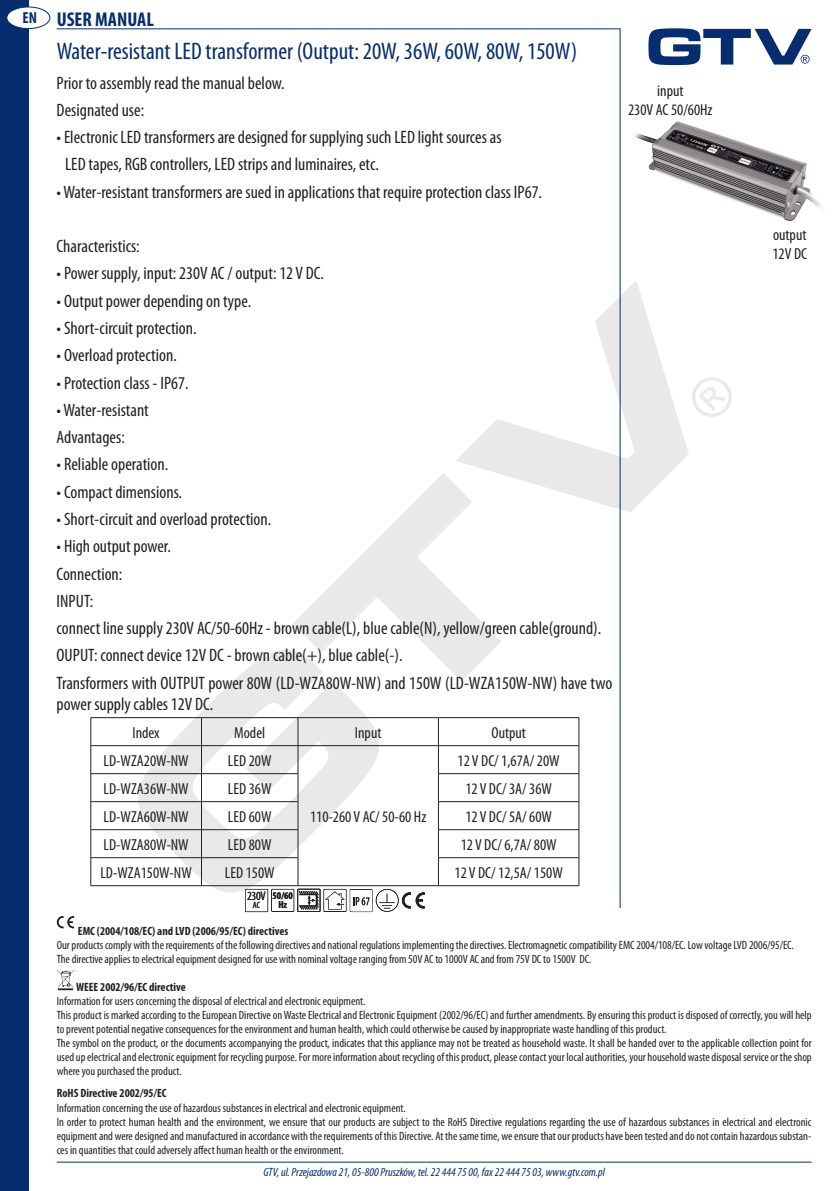
<style>
.page{position:relative;width:840px;height:1191px;background:#fff}
.page>*{position:absolute;margin:0;border:0;box-sizing:border-box;transform-origin:0 0}
.t1{font:condensed 24px "Myriad Pro";color:#052d6f}
.t2{font:700 condensed 20px "Myriad Pro";color:#052d6f}
.t3{font:condensed 18px/21.6px "Myriad Pro";color:#231f20}
.t4{font:condensed 16px "Myriad Pro";color:#231f20}
.t5{font:700 condensed 16px "Myriad Pro";color:#052d6f}
.t6{font:condensed 12.4px "Myriad Pro";color:#231f20}
.t7{font:condensed 12px/14px "Myriad Pro";color:#231f20;text-align:justify}
.t8{font:700 condensed 12px "Myriad Pro";color:#231f20}
.t9{font:italic condensed 12px "Myriad Pro";color:#052d6f}
.t10{font:700 condensed 10.2px/9.2px "Myriad Pro";color:#231f20;text-align:center}
.t11{font:condensed 9.2px "Myriad Pro";color:#231f20}
</style>
<div class="page">
<hr style="left:57px;top:28px;width:563px;height:1px;background:#052d6f">
<hr style="left:619px;top:29px;width:1px;height:879px;background:#052d6f">
<hr style="left:57px;top:1161px;width:754px;height:1px;background:#052d6f">
<div style="left:0;top:0;width:28px;height:1191px;background:#052d6f"></div>
<svg style="left:136px;top:280px;width:552px;height:615px"></svg>
<svg style="left:692px;top:377px;width:39px;height:40px"></svg>
<svg style="left:648px;top:28px;width:163px;height:37px"></svg>
<svg style="left:57px;top:916px;width:17px;height:12px"></svg>
<svg style="left:57px;top:970px;width:17px;height:20px"></svg>
<div style="left:7px;top:7px;width:43px;height:22px;background:#fff;border-radius:50%"></div>
<div style="left:6px;top:7px;width:44px;height:22px;border:1px solid #052d6f;border-radius:50%"></div>
<hr style="left:90px;top:717px;width:111px;height:1px;background:#231f20">
<hr style="left:201px;top:717px;width:97px;height:1px;background:#231f20">
<hr style="left:298px;top:717px;width:140px;height:1px;background:#231f20">
<hr style="left:438px;top:717px;width:141px;height:1px;background:#231f20">
<hr style="left:90px;top:745px;width:111px;height:1px;background:#231f20">
<hr style="left:201px;top:745px;width:97px;height:1px;background:#231f20">
<hr style="left:298px;top:745px;width:140px;height:1px;background:#231f20">
<hr style="left:438px;top:745px;width:141px;height:1px;background:#231f20">
<hr style="left:90px;top:773px;width:111px;height:1px;background:#231f20">
<hr style="left:201px;top:773px;width:97px;height:1px;background:#231f20">
<hr style="left:438px;top:773px;width:141px;height:1px;background:#231f20">
<hr style="left:90px;top:801px;width:111px;height:1px;background:#231f20">
<hr style="left:201px;top:801px;width:97px;height:1px;background:#231f20">
<hr style="left:438px;top:801px;width:141px;height:1px;background:#231f20">
<hr style="left:90px;top:829px;width:111px;height:1px;background:#231f20">
<hr style="left:201px;top:829px;width:97px;height:1px;background:#231f20">
<hr style="left:438px;top:829px;width:141px;height:1px;background:#231f20">
<hr style="left:90px;top:857px;width:111px;height:1px;background:#231f20">
<svg style="left:90px;top:718px;width:1px;height:167px"></svg>
<hr style="left:201px;top:857px;width:97px;height:1px;background:#231f20">
<svg style="left:201px;top:718px;width:1px;height:167px"></svg>
<hr style="left:438px;top:857px;width:141px;height:1px;background:#231f20">
<svg style="left:438px;top:718px;width:1px;height:167px"></svg>
<svg style="left:578px;top:718px;width:1px;height:167px"></svg>
<hr style="left:90px;top:885px;width:111px;height:1px;background:#231f20">
<hr style="left:201px;top:885px;width:97px;height:1px;background:#231f20">
<hr style="left:298px;top:885px;width:140px;height:1px;background:#231f20">
<hr style="left:438px;top:885px;width:141px;height:1px;background:#231f20">
<img style="left:634px;top:121px;width:188px;height:101px">
<svg style="left:245px;top:718px;width:179px;height:194px"></svg>
<p class="t5" style="left:22px;top:8px;width:16px">EN</p>
<p class="t2" style="left:57px;top:7px;width:99px">USER MANUAL</p>
<p class="t1" style="left:57px;top:37px;width:521px">Water-resistant LED transformer (Output: 20W, 36W, 60W, 80W, 150W)</p>
<p class="t3" style="left:57px;top:72px;width:229px">Prior to assembly read the manual below.</p>
<p class="t3" style="left:57px;top:99px;width:89px">Designated use:</p>
<p class="t3" style="left:57px;top:126px;width:446px">• Electronic LED transformers are designed for supplying such LED light sources as</p>
<p class="t3" style="left:65px;top:153px;width:315px">LED tapes, RGB controllers, LED strips and luminaires, etc.</p>
<p class="t3" style="left:57px;top:181px;width:486px">• Water-resistant transformers are sued in applications that require protection class IP67.</p>
<p class="t3" style="left:57px;top:235px;width:85px">Characteristics:</p>
<p class="t3" style="left:57px;top:262px;width:269px">• Power supply, input: 230V AC / output: 12 V DC.</p>
<p class="t3" style="left:57px;top:290px;width:196px">• Output power depending on type.</p>
<p class="t3" style="left:57px;top:317px;width:141px">• Short-circuit protection.</p>
<p class="t3" style="left:57px;top:344px;width:122px">• Overload protection.</p>
<p class="t3" style="left:57px;top:371px;width:133px">• Protection class - IP67.</p>
<p class="t3" style="left:57px;top:399px;width:94px">• Water-resistant</p>
<p class="t3" style="left:57px;top:426px;width:70px">Advantages:</p>
<p class="t3" style="left:57px;top:453px;width:113px">• Reliable operation.</p>
<p class="t3" style="left:57px;top:481px;width:127px">• Compact dimensions.</p>
<p class="t3" style="left:57px;top:508px;width:216px">• Short-circuit and overload protection.</p>
<p class="t3" style="left:57px;top:535px;width:116px">• High output power.</p>
<p class="t3" style="left:57px;top:562px;width:67px">Connection:</p>
<p class="t3" style="left:57px;top:590px;width:38px">INPUT:</p>
<p class="t3" style="left:57px;top:617px;width:546px">connect line supply 230V AC/50-60Hz - brown cable(L), blue cable(N), yellow/green cable(ground).</p>
<p class="t3" style="left:57px;top:644px;width:347px">OUPUT: connect device 12V DC - brown cable(+), blue cable(-).</p>
<p class="t3" style="left:57px;top:671px;width:556px">Transformers with OUTPUT power 80W (LD-WZA80W-NW) and 150W (LD-WZA150W-NW) have two power supply cables 12V DC.</p>
<p class="t4" style="left:132px;top:722px;width:29px">Index</p>
<p class="t4" style="left:234px;top:722px;width:32px">Model</p>
<p class="t4" style="left:355px;top:722px;width:28px">Input</p>
<p class="t4" style="left:491px;top:722px;width:36px">Output</p>
<p class="t4" style="left:103px;top:750px;width:87px">LD-WZA20W-NW</p>
<p class="t4" style="left:228px;top:750px;width:45px">LED 20W</p>
<p class="t4" style="left:457px;top:750px;width:103px">12 V DC/ 1,67A/ 20W</p>
<p class="t4" style="left:103px;top:778px;width:87px">LD-WZA36W-NW</p>
<p class="t4" style="left:228px;top:778px;width:45px">LED 36W</p>
<p class="t4" style="left:465px;top:778px;width:88px">12 V DC/ 3A/ 36W</p>
<p class="t4" style="left:103px;top:806px;width:87px">LD-WZA60W-NW</p>
<p class="t4" style="left:228px;top:806px;width:45px">LED 60W</p>
<p class="t4" style="left:465px;top:806px;width:88px">12 V DC/ 5A/ 60W</p>
<p class="t4" style="left:103px;top:834px;width:87px">LD-WZA80W-NW</p>
<p class="t4" style="left:228px;top:834px;width:45px">LED 80W</p>
<p class="t4" style="left:460px;top:834px;width:97px">12 V DC/ 6,7A/ 80W</p>
<p class="t4" style="left:100px;top:862px;width:93px">LD-WZA150W-NW</p>
<p class="t4" style="left:225px;top:862px;width:51px">LED 150W</p>
<p class="t4" style="left:454px;top:862px;width:110px">12 V DC/ 12,5A/ 150W</p>
<p class="t4" style="left:310px;top:806px;width:118px">110-260 V AC/ 50-60 Hz</p>
<p class="t6" style="left:247px;top:888px;width:20px">230V</p>
<p class="t11" style="left:253px;top:899px;width:9px">AC</p>
<p class="t10" style="left:272px;top:891px;width:22px">50/60<br>Hz</p>
<p class="t4" style="left:657px;top:81px;width:28px">input</p>
<p class="t4" style="left:627px;top:100px;width:86px">230V AC 50/60Hz</p>
<p class="t4" style="left:772px;top:225px;width:35px">output</p>
<p class="t4" style="left:772px;top:244px;width:36px">12V DC</p>
<p class="t8" style="left:78px;top:924px;width:212px">EMC (2004/108/EC) and LVD (2006/95/EC) directives</p>
<p class="t7" style="left:57px;top:938px;width:738px">Our products comply with the requirements of the following directives and national regulations implementing the directives. Electromagnetic compatibility EMC 2004/108/EC. Low voltage LVD 2006/95/EC.</p>
<p class="t7" style="left:57px;top:952px;width:536px">The directive applies to electrical equipment designed for use with nominal voltage ranging from 50V AC to 1000V AC and from 75V DC to 1500V DC.</p>
<p class="t8" style="left:76px;top:980px;width:111px">WEEE 2002/96/EC directive</p>
<p class="t7" style="left:57px;top:994px;width:310px">Information for users concerning the disposal of electrical and electronic equipment.</p>
<p class="t7" style="left:57px;top:1008px;width:756px">This product is marked according to the European Directive on Waste Electrical and Electronic Equipment (2002/96/EC) and further amendments. By ensuring this product is disposed of correctly, you will help to prevent potential negative consequences for the environment and human health, which could otherwise be caused by inappropriate waste handling of this product.</p>
<p class="t7" style="left:57px;top:1036px;width:756px">The symbol on the product, or the documents accompanying the product, indicates that this appliance may not be treated as household waste. It shall be handed over to the applicable collection point for used up electrical and electronic equipment for recycling purpose. For more information about recycling of this product, please contact your local authorities, your household waste disposal service or the shop where you purchased the product.</p>
<p class="t8" style="left:57px;top:1086px;width:111px">RoHS Directive 2002/95/EC</p>
<p class="t7" style="left:57px;top:1100px;width:350px">Information concerning the use of hazardous substances in electrical and electronic equipment.</p>
<p class="t7" style="left:57px;top:1114px;width:756px">In order to protect human health and the environment, we ensure that our products are subject to the RoHS Directive regulations regarding the use of hazardous substances in electrical and electronic equipment and were designed and manufactured in accordance with the requirements of this Directive. At the same time, we ensure that our products have been tested and do not contain hazardous substan&shy;ces in quantities that could adversely affect human health or the environment.</p>
<p class="t9" style="left:263px;top:1164px;width:343px">GTV, ul. Przejazdowa 21, 05-800 Pruszków, tel. 22 444 75 00, fax 22 444 75 03, www.gtv.com.pl</p>
</div>
